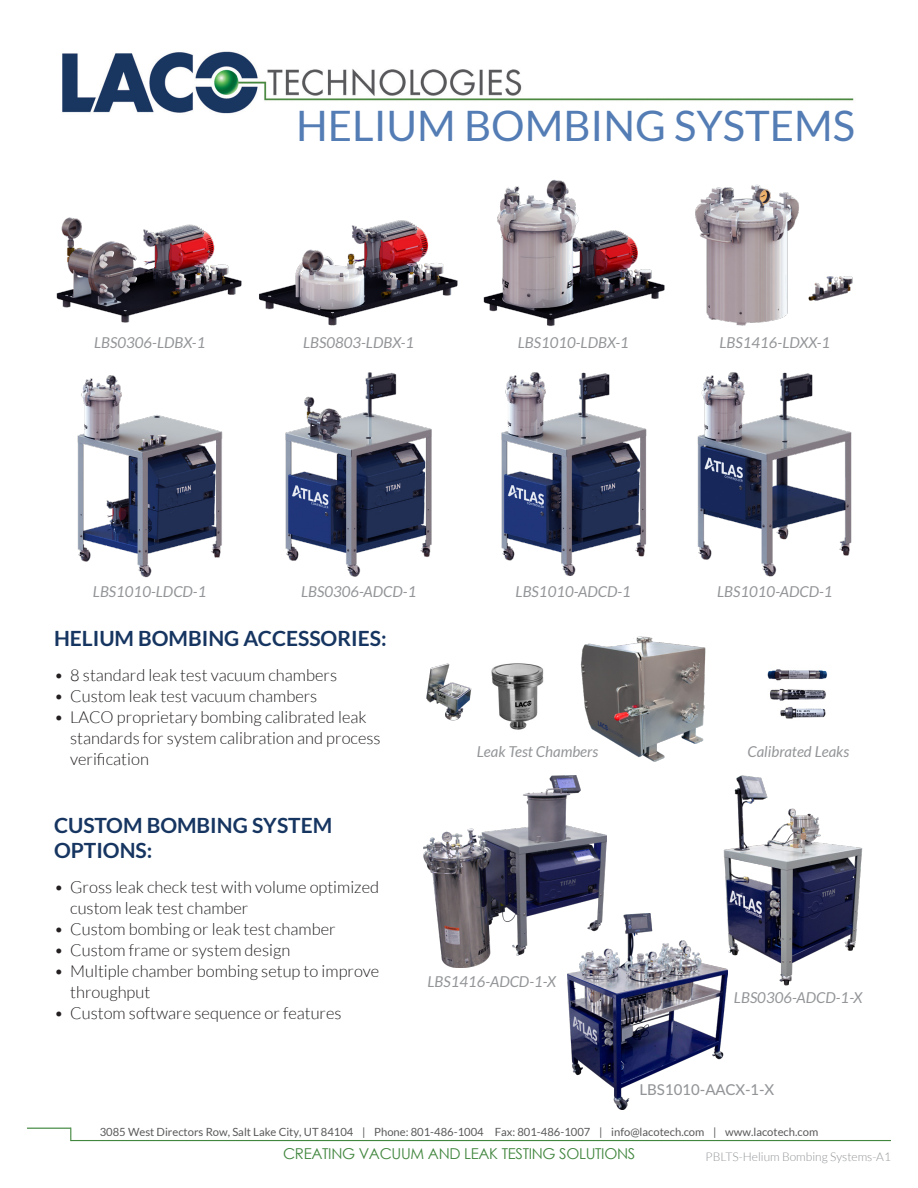
<style>
.page{position:relative;width:918px;height:1188px;background:#fff}
.page>*{position:absolute;margin:0;border:0;box-sizing:border-box;transform-origin:0 0}
.t1{font:42px "Lato";color:#547db5}
.Heading_1{font:700 21px/25.2px "Lato";color:#163561}
.t2{font:300 16.5px/21px "Lato";color:#231f20}
.t3{font:italic 15px "Lato";color:#939598}
.t4{font:15px "Century Gothic";letter-spacing:-.02em;color:#42873f}
.t5{font:500 15px "Lato";color:#939598}
.doc_control{font:300 12px "Lato";color:#939598}
.t6{font:11.25px "Lato";color:#59595b}
</style>
<div class="page">
<img style="left:62px;top:51px;width:792px;height:63px">
<hr style="left:27px;top:1128px;width:44px;height:1px;background:#42873f">
<svg style="left:70px;top:1128px;width:1px;height:13px"></svg>
<hr style="left:71px;top:1140px;width:820px;height:1px;background:#42873f">
<img style="left:423px;top:775px;width:184px;height:193px">
<img style="left:568px;top:914px;width:159px;height:196px">
<img style="left:491px;top:663px;width:53px;height:67px">
<img style="left:426px;top:663px;width:46px;height:58px">
<img style="left:580px;top:636px;width:126px;height:126px">
<img style="left:767px;top:669px;width:61px;height:50px">
<img style="left:259px;top:220px;width:199px;height:106px">
<img style="left:285px;top:372px;width:147px;height:205px">
<img style="left:483px;top:180px;width:182px;height:146px">
<img style="left:501px;top:372px;width:146px;height:204px">
<img style="left:695px;top:184px;width:158px;height:142px">
<img style="left:697px;top:372px;width:155px;height:205px">
<img style="left:723px;top:775px;width:140px;height:212px">
<img style="left:56px;top:217px;width:186px;height:106px">
<img style="left:77px;top:375px;width:146px;height:203px">
<p class="t3" style="left:94px;top:334px;width:113px">LBS0306-LDBX-1</p>
<p class="t1" style="left:296px;top:103px;width:561px">HELIUM BOMBING SYSTEMS</p>
<p class="t3" style="left:303px;top:334px;width:113px">LBS0803-LDBX-1</p>
<p class="t3" style="left:518px;top:334px;width:113px">LBS1010-LDBX-1</p>
<p class="t3" style="left:719px;top:334px;width:112px">LBS1416-LDXX-1</p>
<p class="t3" style="left:93px;top:583px;width:115px">LBS1010-LDCD-1</p>
<p class="t3" style="left:301px;top:583px;width:117px">LBS0306-ADCD-1</p>
<p class="t3" style="left:516px;top:583px;width:117px">LBS1010-ADCD-1</p>
<p class="t3" style="left:717px;top:583px;width:117px">LBS1010-ADCD-1</p>
<p class="Heading_1" style="left:54px;top:626px;width:334px">HELIUM BOMBING ACCESSORIES:</p>
<p class="t2" style="left:54px;top:664px;width:285px">• 8 standard leak test vacuum chambers</p>
<p class="t2" style="left:54px;top:685px;width:265px">• Custom leak test vacuum chambers</p>
<p class="t2" style="left:70px;top:706px;width:312px;text-indent:-16px">• LACO proprietary bombing calibrated leak standards for system calibration and process verification</p>
<p class="Heading_1" style="left:54px;top:812px;width:280px">CUSTOM BOMBING SYSTEM<br>OPTIONS:</p>
<p class="t2" style="left:70px;top:876px;width:310px;text-indent:-16px">• Gross leak check test with volume optimized custom leak test chamber</p>
<p class="t2" style="left:54px;top:918px;width:283px">• Custom bombing or leak test chamber</p>
<p class="t2" style="left:54px;top:939px;width:238px">• Custom frame or system design</p>
<p class="t2" style="left:70px;top:960px;width:311px;text-indent:-16px">• Multiple chamber bombing setup to improve throughput</p>
<p class="t2" style="left:54px;top:1002px;width:289px">• Custom software sequence or features</p>
<p class="t3" style="left:477px;top:743px;width:123px">Leak Test Chambers</p>
<p class="t3" style="left:747px;top:743px;width:103px">Calibrated Leaks</p>
<p class="t3" style="left:428px;top:973px;width:130px">LBS1416-ADCD-1-X</p>
<p class="t3" style="left:734px;top:989px;width:130px">LBS0306-ADCD-1-X</p>
<p class="t5" style="left:640px;top:1079px;width:136px">LBS1010-AACX-1-X</p>
<p class="t6" style="left:100px;top:1126px;width:720px">3085 West Directors Row, Salt Lake City, UT 84104 | Phone: 801-486-1004 Fax: 801-486-1007 | info@lacotech.com | www.lacotech.com</p>
<p class="t4" style="left:283px;top:1143px;width:354px">CREATING VACUUM AND LEAK TESTING SOLUTIONS</p>
<p class="doc_control" style="left:706px;top:1150px;width:187px">PBLTS-Helium Bombing Systems-A1</p>
</div>
